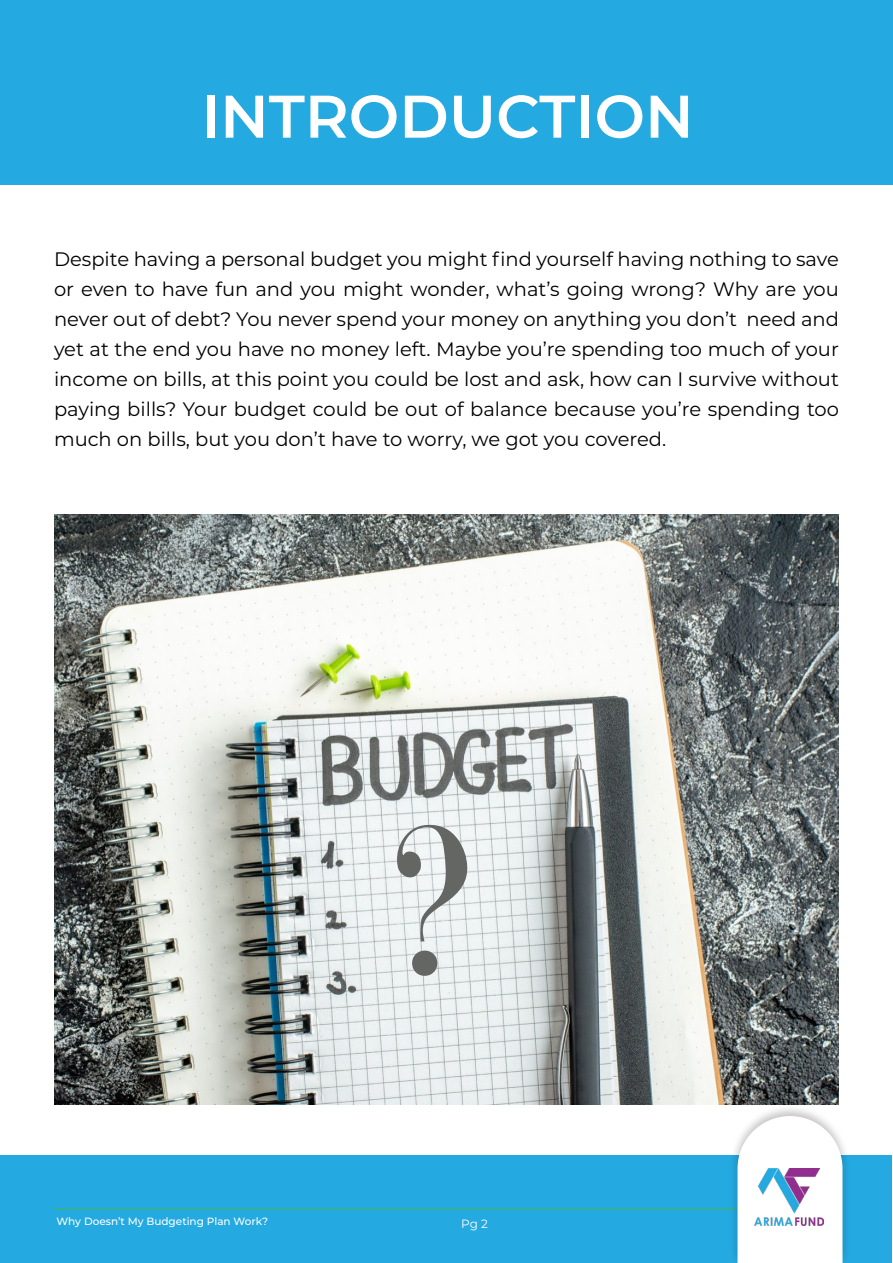
<style>
.page{position:relative;width:893px;height:1263px;background:#fff}
.page>*{position:absolute;margin:0;border:0;box-sizing:border-box;transform-origin:0 0}
.t1{font:600 60px "Montserrat";color:#fff}
.t2{font:19.5px/30px "Montserrat";color:#000;text-align:justify}
.t3{font:12px "Montserrat";color:#fff}
.t4{font:500 10.5px "Montserrat";color:#fff}
</style>
<div class="page">
<div style="left:0;top:1155px;width:892px;height:108px;background:#24a9e0"></div>
<hr style="left:54px;top:1209px;width:755px;height:1px;background:#46b754">
<div style="left:729px;top:1103px;width:122px;height:160px;background:#000;opacity:.23"></div>
<svg style="left:737px;top:1116px;width:105px;height:147px"></svg>
<img style="left:754px;top:1168px;width:70px;height:58px">
<div style="left:0;top:0;width:893px;height:185px;background:#24a9e0"></div>
<img style="left:54px;top:515px;width:785px;height:589px">
<svg style="left:395px;top:823px;width:78px;height:154px"></svg>
<h1 class="t1" style="left:201px;top:74px;width:494px">INTRODUCTION</h1>
<p class="t2" style="left:54px;top:244px;width:786px">Despite having a personal budget you might find yourself having nothing to save or even to have fun and you might wonder, what’s going wrong? Why are you never out of debt? You never spend your money on anything you don’t need and yet at the end you have no money left. Maybe you’re spending too much of your income on bills, at this point you could be lost and ask, how can I survive without paying bills? Your budget could be out of balance because you’re spending too much on bills, but you don’t have to worry, we got you covered.</p>
<p class="t4" style="left:56px;top:1214px;width:213px">Why Doesn’t My Budgeting Plan Work?</p>
<p class="t3" style="left:461px;top:1216px;width:28px">Pg 2</p>
</div>
